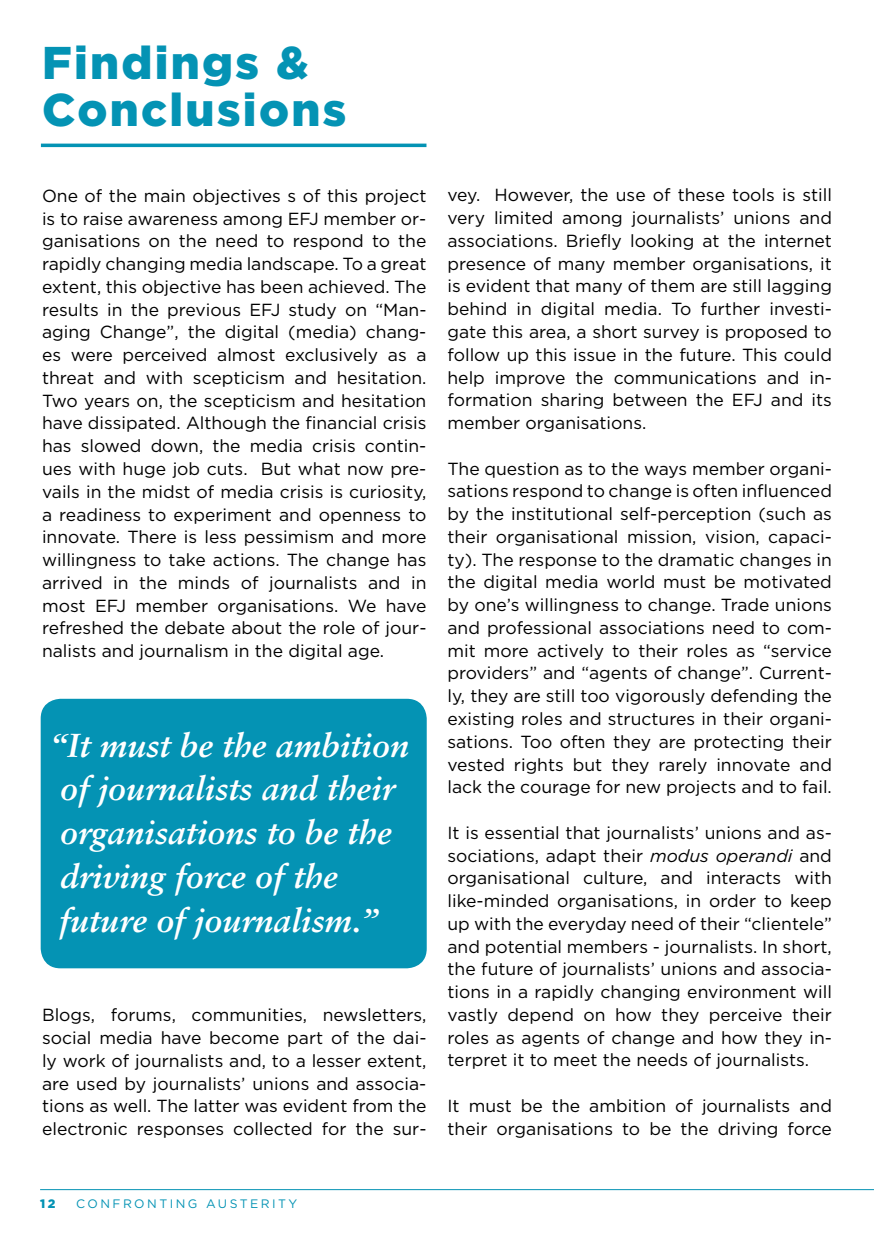
<style>
.page{position:relative;width:874px;height:1241px;background:#fff}
.page>*{position:absolute;margin:0;border:0;box-sizing:border-box;transform-origin:0 0}
.t1{font:900 45.85px/47.2px "Gotham";letter-spacing:.05em;color:#0493b4}
.t2{font:italic 700 33.25px/43.8px "Sabon";color:#fff}
.t3{font:17.5px/22.8px "Gotham";color:#000;text-align:justify}
.t4{font:12.25px "Gotham";letter-spacing:.2em;color:#0493b4}
.t5{font:900 12.25px "Gotham";color:#0493b4}
.s1{font-style:italic}
</style>
<div class="page">
<hr style="left:40px;top:1189px;width:833px;height:1px;background:#0493b4">
<svg style="left:41px;top:143px;width:385px;height:4px;background:#29a2bf"></svg>
<div style="left:41px;top:698px;width:385px;height:270px;background:#0493b4;border-radius:20px"></div>
<h1 class="t1" style="left:42px;top:38px;width:306px">Findings &amp;<br>Conclusions</h1>
<p class="t3" style="left:42px;top:184px;width:386px">One of the main objectives s of this project is to raise awareness among EFJ member or&shy;ganisations on the need to respond to the rapidly changing media landscape. To a great extent, this objective has been achieved. The results in the previous EFJ study on “Man&shy;aging Change”, the digital (media) chang&shy;es were perceived almost exclusively as a threat and with scepticism and hesitation.<br>Two years on, the scepticism and hesitation have dissipated. Although the financial crisis has slowed down, the media crisis contin&shy;ues with huge job cuts. But what now pre&shy;vails in the midst of media crisis is curiosity, a readiness to experiment and openness to innovate. There is less pessimism and more willingness to take actions. The change has arrived in the minds of journalists and in most EFJ member organisations. We have refreshed the debate about the role of jour&shy;nalists and journalism in the digital age.</p>
<h2 class="t2" style="left:50px;top:722px;width:360px">“It must be the ambition of journalists and their organisations to be the driving force of the future of journalism.”</h2>
<p class="t3" style="left:42px;top:1003px;width:386px">Blogs, forums, communities, newsletters, social media have become part of the dai&shy;ly work of journalists and, to a lesser extent, are used by journalists’ unions and associa&shy;tions as well. The latter was evident from the electronic responses collected for the sur-</p>
<p class="t3" style="left:447px;top:183px;width:386px">vey. However, the use of these tools is still very limited among journalists’ unions and associations. Briefly looking at the internet presence of many member organisations, it is evident that many of them are still lagging behind in digital media. To further investi&shy;gate this area, a short survey is proposed to follow up this issue in the future. This could help improve the communications and in&shy;formation sharing between the EFJ and its member organisations.</p>
<p class="t3" style="left:447px;top:456px;width:386px">The question as to the ways member organi&shy;sations respond to change is often influenced by the institutional self-perception (such as their organisational mission, vision, capaci&shy;ty). The response to the dramatic changes in the digital media world must be motivated by one’s willingness to change. Trade unions and professional associations need to com&shy;mit more actively to their roles as “service providers” and “agents of change”. Current&shy;ly, they are still too vigorously defending the existing roles and structures in their organi&shy;sations. Too often they are protecting their vested rights but they rarely innovate and lack the courage for new projects and to fail.</p>
<p class="t3" style="left:447px;top:820px;width:386px">It is essential that journalists’ unions and as&shy;sociations, adapt their <span class="s1">modus operandi</span> and organisational culture, and interacts with like-minded organisations, in order to keep up with the everyday need of their “clientele” and potential members - journalists. In short, the future of journalists’ unions and associa&shy;tions in a rapidly changing environment will vastly depend on how they perceive their roles as agents of change and how they in&shy;terpret it to meet the needs of journalists.</p>
<p class="t3" style="left:447px;top:1093px;width:386px">It must be the ambition of journalists and their organisations to be the driving force</p>
<p class="t5" style="left:40px;top:1194px;width:17px">12</p>
<p class="t4" style="left:76px;top:1195px;width:222px">CONFRONTING AUSTERITY</p>
</div>
